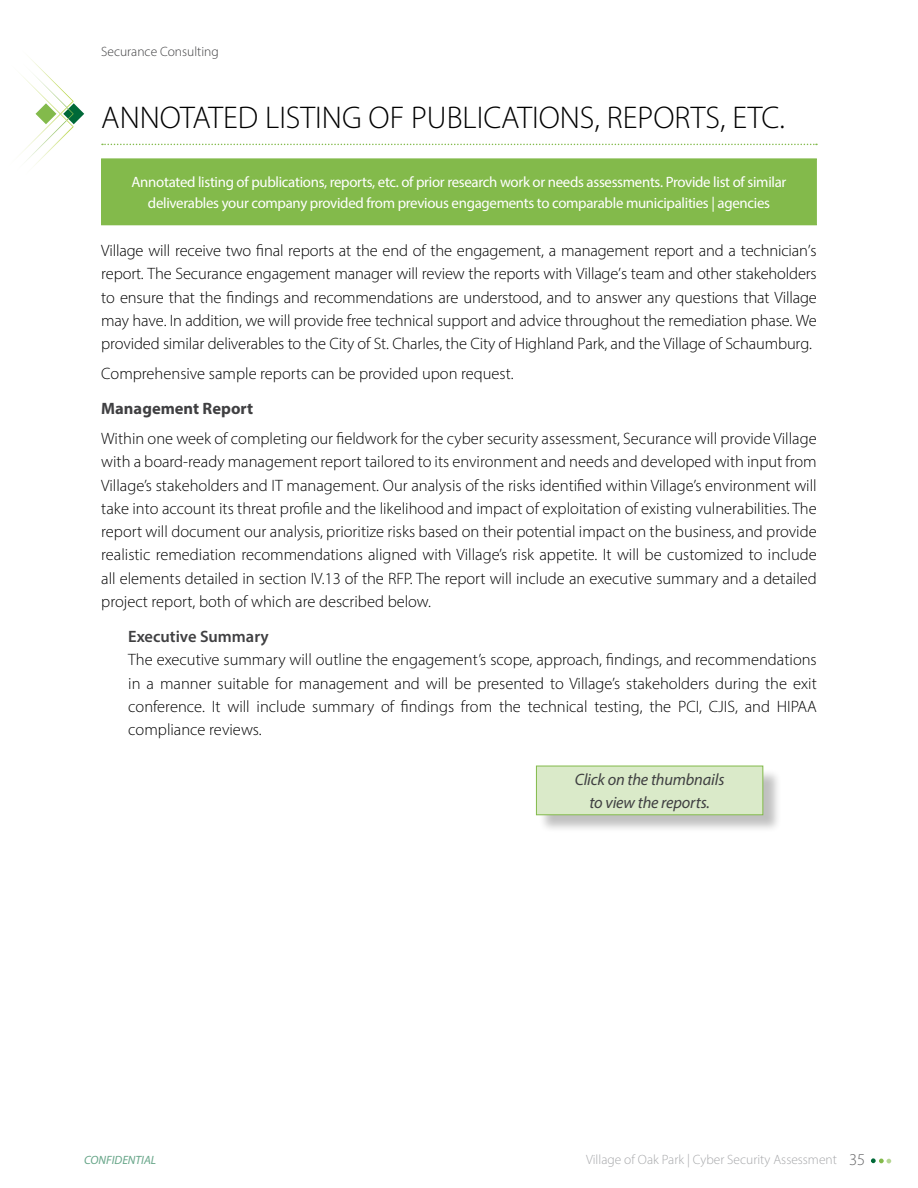
<style>
.page{position:relative;width:918px;height:1188px;background:#fff}
.page>*{position:absolute;margin:0;border:0;box-sizing:border-box;transform-origin:0 0}
.t1{font:300 31.5px "Myriad Pro";color:#000}
.t2{font:300 16.5px/23.2px "Myriad Pro";color:#000;text-align:justify}
.t3{font:italic 16.5px/23.2px "Myriad Pro";letter-spacing:-.01em;color:#404042;text-align:center}
.t4{font:700 16.5px "Myriad Pro";color:#404042}
.t5{font:600 16.5px "Myriad Pro";color:#404042}
.t6{font:15px/21px "Myriad Pro";letter-spacing:-.02em;color:#fff;text-align:center}
.t7{font:300 13.5px "Myriad Pro";color:#a7a8aa}
.t8{font:300 13.5px "Myriad Pro";color:#404042}
.t9{font:italic 12px "Myriad Pro";color:#66a588}
.s1{font-size:16.5px;color:#666668}
</style>
<div class="page">
<svg style="left:871px;top:1158px;width:20px;height:5px"></svg>
<img style="left:21px;top:65px;width:52px;height:49px">
<img style="left:25px;top:127px;width:49px;height:40px">
<svg style="left:36px;top:101px;width:48px;height:26px"></svg>
<svg style="left:102px;top:144px;width:715px;height:1px"></svg>
<div style="left:538px;top:768px;width:244px;height:66px;background:#000;opacity:.25"></div>
<div style="left:536px;top:766px;width:227px;height:49px;background:#daeac9"></div>
<div style="left:536px;top:766px;width:227px;height:49px;border:1px solid #83ba4b"></div>
<div style="left:102px;top:159px;width:714px;height:66px;background:#83ba4b"></div>
<p class="t8" style="left:101px;top:43px;width:119px">Securance Consulting</p>
<h1 class="t1" style="left:101px;top:98px;width:685px">ANNOTATED LISTING OF PUBLICATIONS, REPORTS, ETC.</h1>
<p class="t6" style="left:132px;top:171px;width:656px">Annotated listing of publications, reports, etc. of prior research work or needs assessments. Provide list of similar deliverables your company provided from previous engagements to comparable municipalities | agencies</p>
<p class="t2" style="left:101px;top:239px;width:717px">Village will receive two final reports at the end of the engagement, a management report and a technician’s report. The Securance engagement manager will review the reports with Village’s team and other stakeholders to ensure that the findings and recommendations are understood, and to answer any questions that Village may have. In addition, we will provide free technical support and advice throughout the remediation phase. We provided similar deliverables to the City of St. Charles, the City of Highland Park, and the Village of Schaumburg.</p>
<p class="t2" style="left:101px;top:362px;width:414px">Comprehensive sample reports can be provided upon request.</p>
<p class="t4" style="left:101px;top:398px;width:153px">Management Report</p>
<p class="t2" style="left:101px;top:427px;width:717px">Within one week of completing our fieldwork for the cyber security assessment, Securance will provide Village with a board-ready management report tailored to its environment and needs and developed with input from Village’s stakeholders and IT management. Our analysis of the risks identified within Village’s environment will take into account its threat profile and the likelihood and impact of exploitation of existing vulnerabilities. The report will document our analysis, prioritize risks based on their potential impact on the business, and provide realistic remediation recommendations aligned with Village’s risk appetite. It will be customized to include all elements detailed in section IV.13 of the RFP. The report will include an executive summary and a detailed project report, both of which are described below.</p>
<p class="t5" style="left:128px;top:626px;width:142px">Executive Summary</p>
<p class="t2" style="left:128px;top:648px;width:690px">The executive summary will outline the engagement’s scope, approach, findings, and recommendations in a manner suitable for management and will be presented to Village’s stakeholders during the exit conference. It will include summary of findings from the technical testing, the PCI, CJIS, and HIPAA compliance reviews.</p>
<p class="t3" style="left:575px;top:768px;width:151px">Click on the thumbnails to view the reports.</p>
<p class="t9" style="left:84px;top:1152px;width:73px">CONFIDENTIAL</p>
<p class="t7" style="left:586px;top:1152px;width:281px">Village of Oak Park | Cyber Security Assessment <span class="s1">35</span></p>
</div>
